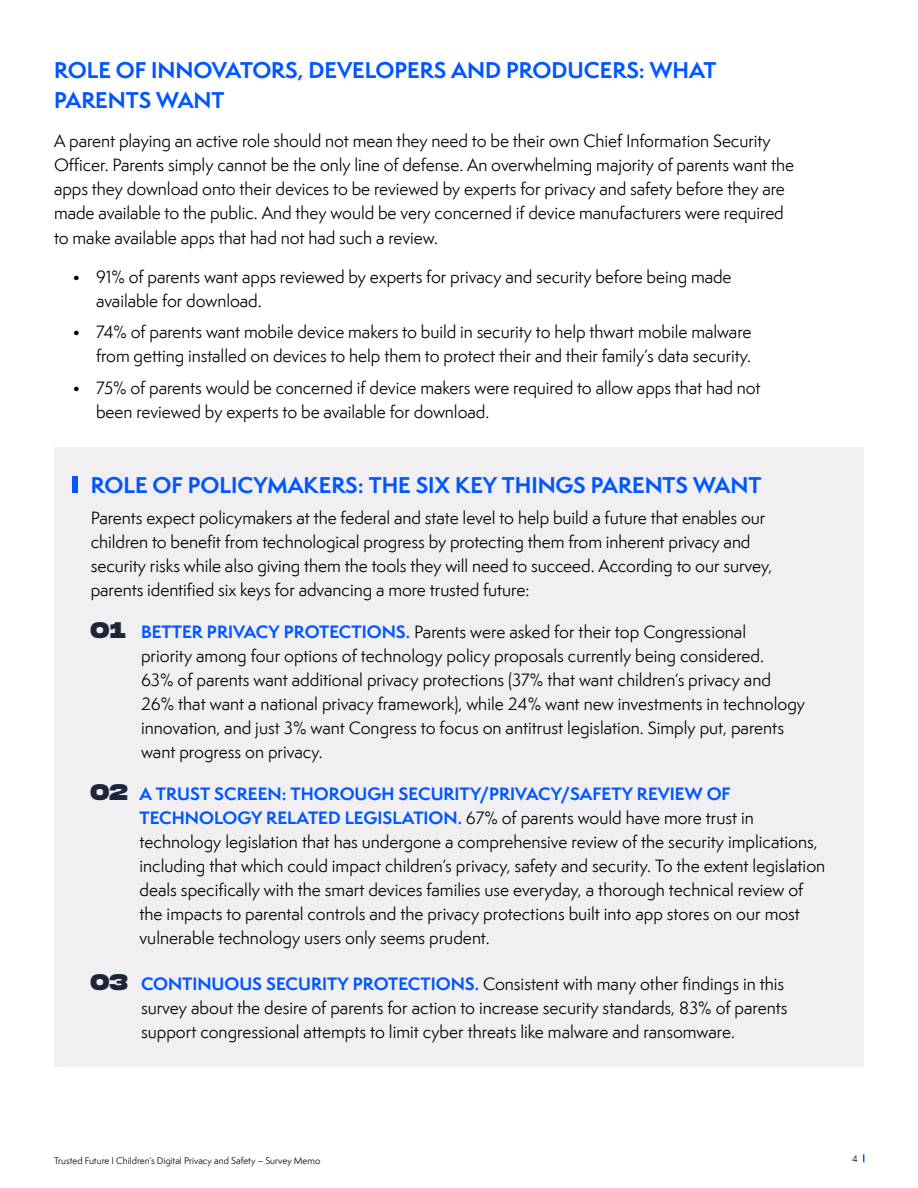
<style>
.page{position:relative;width:918px;height:1188px;background:#fff}
.page>*{position:absolute;margin:0;border:0;box-sizing:border-box;transform-origin:0 0}
.t1{font:800 22.5px "Monument Extended";color:#1c253a}
.t2{font:700 21px/30px "Semplicita Pro";letter-spacing:-.005em;color:#0057ff}
.t3{font:16.5px/24px "Semplicita Pro";letter-spacing:-.005em;color:#000}
.t4{font:9px "Semplicita Pro";color:#000}
.s1{font-size:18px}
.s2{font-weight:700;color:#0057ff}
</style>
<div class="page">
<div style="left:54px;top:447px;width:810px;height:619px;background:#f1eff2"></div>
<div style="left:72px;top:476px;width:6px;height:17px;background:#0057ff"></div>
<p class="t2" style="left:54px;top:54px;width:664px">ROLE OF INNOVATORS, DEVELOPERS AND PRODUCERS: WHAT<br>PARENTS WANT</p>
<p class="t3" style="left:54px;top:128px;width:742px">A parent playing an active role should not mean they need to be their own Chief Information Security Officer. Parents simply cannot be the only line of defense. An overwhelming majority of parents want the apps they download onto their devices to be reviewed by experts for privacy and safety before they are made available to the public. And they would be very concerned if device manufacturers were required to make available apps that had not had such a review.</p>
<p class="t3" style="left:96px;top:264px;width:637px;text-indent:-24px"><span class="s1">•</span> 91% of parents want apps reviewed by experts for privacy and security before being made available for download.</p>
<p class="t3" style="left:72px;top:320px;width:681px;text-align:right"><span class="s1">•</span> 74% of parents want mobile device makers to build in security to help thwart mobile malware from getting installed on devices to help them to protect their and their family’s data security.</p>
<p class="t3" style="left:96px;top:375px;width:666px;text-indent:-24px"><span class="s1">•</span> 75% of parents would be concerned if device makers were required to allow apps that had not been reviewed by experts to be available for download.</p>
<p class="t2" style="left:91px;top:470px;width:672px">ROLE OF POLICYMAKERS: THE SIX KEY THINGS PARENTS WANT</p>
<p class="t3" style="left:91px;top:506px;width:683px">Parents expect policymakers at the federal and state level to help build a future that enables our children to benefit from technological progress by protecting them from inherent privacy and security risks while also giving them the tools they will need to succeed. According to our survey, parents identified six keys for advancing a more trusted future:</p>
<p class="t3" style="left:141px;top:620px;width:666px"><span class="s2">BETTER PRIVACY PROTECTIONS.</span> Parents were asked for their top Congressional<br>priority among four options of technology policy proposals currently being considered.<br>63% of parents want additional privacy protections (37% that want children’s privacy and 26% that want a national privacy framework), while 24% want new investments in technology innovation, and just 3% want Congress to focus on antitrust legislation. Simply put, parents want progress on privacy.</p>
<p class="t3" style="left:139px;top:781px;width:687px"><span class="s2">A TRUST SCREEN: THOROUGH SECURITY/PRIVACY/SAFETY REVIEW OF TECHNOLOGY RELATED LEGISLATION.</span> 67% of parents would have more trust in technology legislation that has undergone a comprehensive review of the security implications, including that which could impact children’s privacy, safety and security. To the extent legislation deals specifically with the smart devices families use everyday, a thorough technical review of the impacts to parental controls and the privacy protections built into app stores on our most vulnerable technology users only seems prudent.</p>
<h1 class="t1" style="left:91px;top:614px;width:37px">01</h1>
<h1 class="t1" style="left:91px;top:775px;width:39px">02</h1>
<h1 class="t1" style="left:91px;top:965px;width:39px">03</h1>
<p class="t3" style="left:141px;top:971px;width:648px"><span class="s2">CONTINUOUS SECURITY PROTECTIONS.</span> Consistent with many other findings in this survey about the desire of parents for action to increase security standards, 83% of parents support congressional attempts to limit cyber threats like malware and ransomware.</p>
<p class="t4" style="left:54px;top:1154px;width:268px">Trusted Future I Children’s Digital Privacy and Safety – Survey Memo</p>
<p class="t4" style="left:852px;top:1152px;width:7px">4</p>
</div>
